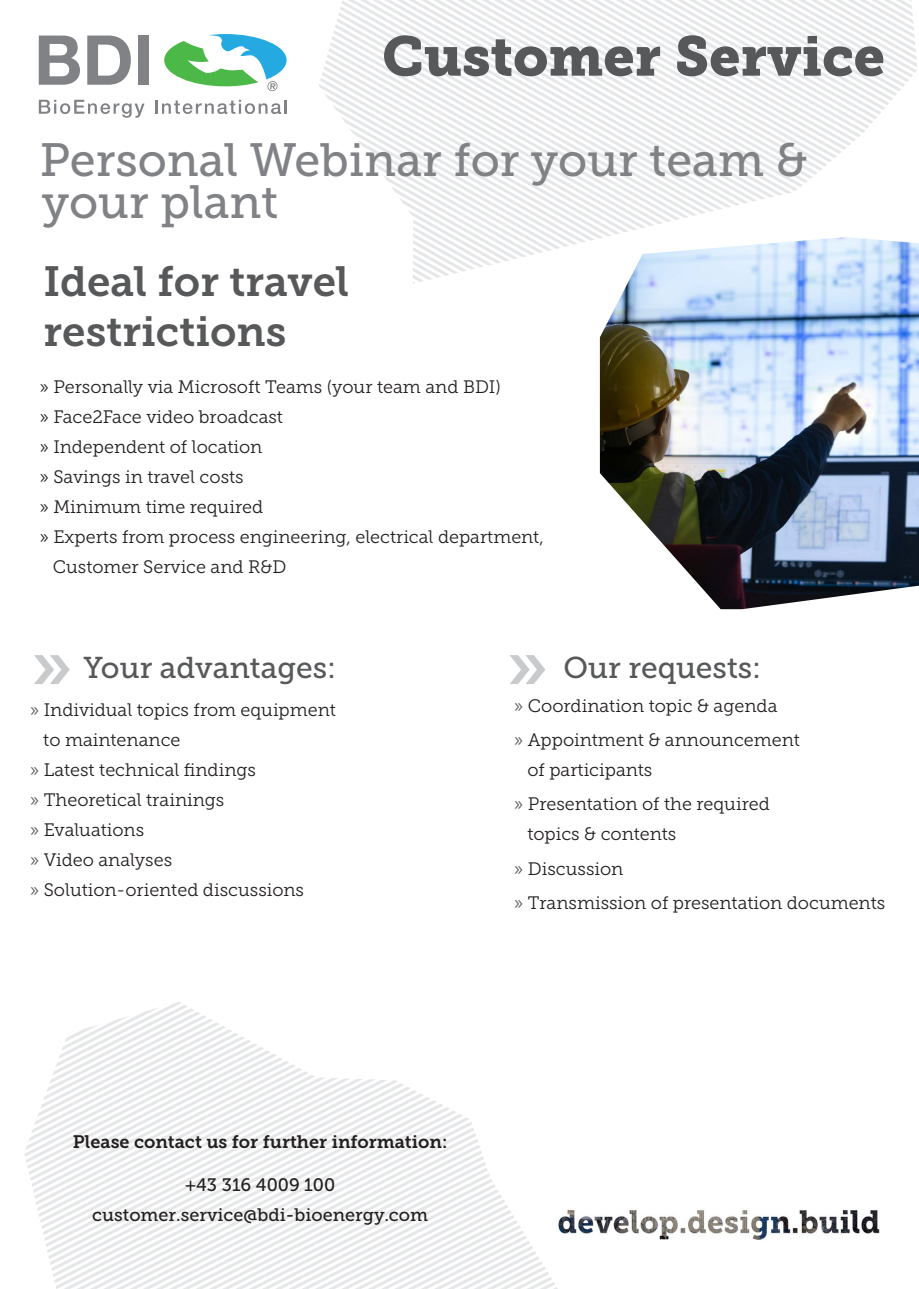
<style>
.page{position:relative;width:919px;height:1289px;background:#fff}
.page>*{position:absolute;margin:0;border:0;box-sizing:border-box;transform-origin:0 0}
.t1{font:55.5px "Museo Slab 900";color:#57585a}
.Headline{font:46.5px/42px "Museo Slab 500";color:#808285}
.t2{font:42px/49.5px "Museo Slab 700";color:#57585a}
.t3{font:30px "Museo Slab 500";color:#57585a}
.AUfzählung{font:18px/30px "Museo Slab 300";color:#231f20}
.t4{font:18px "Museo Slab 500";color:#231f20}
.t5{font:18px "Museo Slab 700";color:#231f20}
.s1{color:#57585a}
</style>
<div class="page">
<svg style="left:319px;top:0;width:598px;height:284px"></svg>
<img style="left:600px;top:237px;width:318px;height:372px">
<svg style="left:24px;top:1002px;width:533px;height:286px"></svg>
<img style="left:556px;top:1208px;width:324px;height:32px">
<svg style="left:164px;top:34px;width:122px;height:57px"></svg>
<svg style="left:39px;top:36px;width:41px;height:49px"></svg>
<svg style="left:87px;top:36px;width:44px;height:49px"></svg>
<div style="left:138px;top:36px;width:11px;height:49px;background:#808285"></div>
<svg style="left:39px;top:100px;width:105px;height:18px"></svg>
<svg style="left:155px;top:100px;width:131px;height:14px"></svg>
<svg style="left:34px;top:655px;width:36px;height:29px"></svg>
<svg style="left:510px;top:655px;width:35px;height:29px"></svg>
<p class="t1" style="left:382px;top:24px;width:504px">Customer Service</p>
<p class="Headline" style="left:40px;top:139px;width:769px">Personal Webinar for your team &amp; your plant</p>
<p class="t2" style="left:44px;top:257px;width:307px">Ideal for travel restrictions</p>
<p class="AUfzählung" style="left:39px;top:372px;width:463px">» Personally via Microsoft Teams (your team and BDI)</p>
<p class="AUfzählung" style="left:39px;top:402px;width:245px">» Face2Face video broadcast</p>
<p class="AUfzählung" style="left:39px;top:432px;width:224px">» Independent of location</p>
<p class="AUfzählung" style="left:39px;top:462px;width:206px">» Savings in travel costs</p>
<p class="AUfzählung" style="left:39px;top:492px;width:225px">» Minimum time required</p>
<p class="AUfzählung" style="left:53px;top:522px;width:492px;text-indent:-14px">» Experts from process engineering, electrical department,<br>Customer Service and R&amp;D</p>
<p class="t3" style="left:84px;top:650px;width:254px">Your advantages:</p>
<p class="AUfzählung" style="left:43px;top:695px;width:294px;text-indent:-14px"><span class="s1">»</span> Individual topics from equipment to maintenance</p>
<p class="AUfzählung" style="left:30px;top:755px;width:228px"><span class="s1">»</span> Latest technical findings</p>
<p class="AUfzählung" style="left:30px;top:785px;width:196px"><span class="s1">»</span> Theoretical trainings</p>
<p class="AUfzählung" style="left:30px;top:815px;width:116px"><span class="s1">»</span> Evaluations</p>
<p class="AUfzählung" style="left:30px;top:845px;width:144px"><span class="s1">»</span> Video analyses</p>
<p class="AUfzählung" style="left:30px;top:875px;width:276px"><span class="s1">»</span> Solution-oriented discussions</p>
<p class="t3" style="left:563px;top:650px;width:199px">Our requests:</p>
<p class="AUfzählung" style="left:514px;top:690px;width:265px"><span class="s1">»</span> Coordination topic &amp; agenda</p>
<p class="AUfzählung" style="left:527px;top:725px;width:274px;text-indent:-14px"><span class="s1">»</span> Appointment &amp; announcement of participants</p>
<p class="AUfzählung" style="left:527px;top:789px;width:244px;text-indent:-14px"><span class="s1">»</span> Presentation of the required topics &amp; contents</p>
<p class="AUfzählung" style="left:514px;top:853px;width:111px"><span class="s1">»</span> Discussion</p>
<p class="AUfzählung" style="left:514px;top:887px;width:373px"><span class="s1">»</span> Transmission of presentation documents</p>
<p class="t5" style="left:73px;top:1131px;width:376px">Please contact us for further information:</p>
<p class="t4" style="left:185px;top:1174px;width:151px">+43 316 4009 100</p>
<p class="t4" style="left:92px;top:1204px;width:337px">customer.service@bdi-bioenergy.com</p>
</div>
